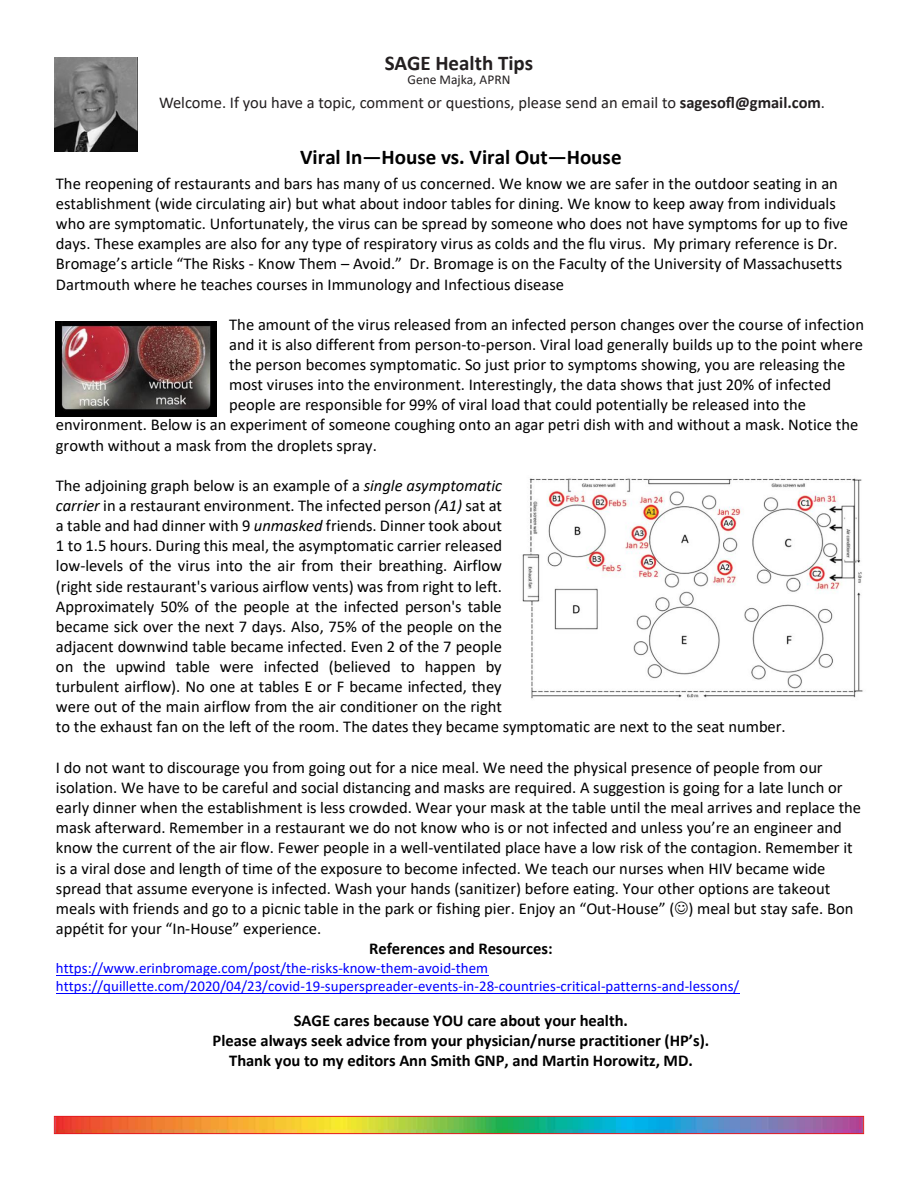
<style>
.page{position:relative;width:918px;height:1188px;background:#fff}
.page>*{position:absolute;margin:0;border:0;box-sizing:border-box;transform-origin:0 0}
.t1{font:700 24px "Calibri";color:#000}
.t2{font:700 21px "Calibri";color:#000}
.t3{font:700 21px "Calibri";color:#231f20}
.t4{font:16.5px/20.1px "Calibri";color:#000}
.t5{font:700 16.5px/20.1px "Calibri";color:#000;text-align:center}
.t6{font:16.5px "Calibri";color:#231f20}
.t7{font:15px/18.3px "Calibri";color:#00f}
.t8{font:13.5px "Calibri";color:#231f20}
.s1{font-weight:700}
.s2{font-style:italic}
</style>
<div class="page">
<img style="left:56px;top:1118px;width:806px;height:14px">
<div style="left:54px;top:1116px;width:810px;height:18px;border:1px solid #e51b21"></div>
<img style="left:54px;top:57px;width:84px;height:94px">
<hr style="left:56px;top:975px;width:432px;height:1px;background:#00f">
<hr style="left:56px;top:993px;width:684px;height:1px;background:#00f">
<img style="left:56px;top:321px;width:161px;height:95px">
<img style="left:522px;top:478px;width:341px;height:221px">
<p class="t1" style="left:369px;top:44px;width:186px">SAGE HEALTH TIPS</p>
<p class="t3" style="left:385px;top:48px;width:150px">SAGE Health Tips</p>
<p class="t8" style="left:408px;top:70px;width:104px">Gene Majka, APRN</p>
<p class="t6" style="left:159px;top:91px;width:668px">Welcome. If you have a topic, comment or questions, please send an email to <span class="s1">sagesofl@gmail.com</span>.</p>
<p class="t2" style="left:300px;top:142px;width:323px">Viral In—House vs. Viral Out—House</p>
<p class="t4" style="left:56px;top:173px;width:794px">The reopening of restaurants and bars has many of us concerned. We know we are safer in the outdoor seating in an establishment (wide circulating air) but what about indoor tables for dining. We know to keep away from individuals who are symptomatic. Unfortunately, the virus can be spread by someone who does not have symptoms for up to five days. These examples are also for any type of respiratory virus as colds and the flu virus. My primary reference is Dr.<br>Bromage’s article “The Risks - Know Them – Avoid.” Dr. Bromage is on the Faculty of the University of Massachusetts Dartmouth where he teaches courses in Immunology and Infectious disease</p>
<p class="t4" style="left:229px;top:314px;width:636px">The amount of the virus released from an infected person changes over the course of infection</p>
<p class="t4" style="left:229px;top:334px;width:635px">and it is also different from person-to-person. Viral load generally builds up to the point where</p>
<p class="t4" style="left:229px;top:354px;width:618px">the person becomes symptomatic. So just prior to symptoms showing, you are releasing the</p>
<p class="t4" style="left:229px;top:374px;width:603px">most viruses into the environment. Interestingly, the data shows that just 20% of infected</p>
<p class="t4" style="left:229px;top:394px;width:578px">people are responsible for 99% of viral load that could potentially be released into the</p>
<p class="t4" style="left:56px;top:415px;width:804px">environment. Below is an experiment of someone coughing onto an agar petri dish with and without a mask. Notice the</p>
<p class="t4" style="left:56px;top:435px;width:323px">growth without a mask from the droplets spray.</p>
<p class="t4" style="left:56px;top:475px;width:731px">The adjoining graph below is an example of a <span class="s2">single asymptomatic<br>carrier</span> in a restaurant environment. The infected person <span class="s2">(A1)</span> sat at<br>a table and had dinner with 9 <span class="s2">unmasked</span> friends. Dinner took about<br>1 to 1.5 hours. During this meal, the asymptomatic carrier released<br>low-levels of the virus into the air from their breathing. Airflow<br>(right side restaurant's various airflow vents) was from right to left.<br>Approximately 50% of the people at the infected person's table<br>became sick over the next 7 days. Also, 75% of the people on the<br>adjacent downwind table became infected. Even 2 of the 7 people<br>on the upwind table were infected (believed to happen by<br>turbulent airflow). No one at tables E or F became infected, they<br>were out of the main airflow from the air conditioner on the right<br>to the exhaust fan on the left of the room. The dates they became symptomatic are next to the seat number.</p>
<p class="t4" style="left:56px;top:757px;width:768px">I do not want to discourage you from going out for a nice meal. We need the physical presence of people from our</p>
<p class="t4" style="left:56px;top:777px;width:788px">isolation. We have to be careful and social distancing and masks are required. A suggestion is going for a late lunch or</p>
<p class="t4" style="left:56px;top:797px;width:807px">early dinner when the establishment is less crowded. Wear your mask at the table until the meal arrives and replace the</p>
<p class="t4" style="left:56px;top:817px;width:788px">mask afterward. Remember in a restaurant we do not know who is or not infected and unless you’re an engineer and</p>
<p class="t4" style="left:56px;top:837px;width:798px">know the current of the air flow. Fewer people in a well-ventilated place have a low risk of the contagion. Remember it</p>
<p class="t4" style="left:56px;top:858px;width:771px">is a viral dose and length of time of the exposure to become infected. We teach our nurses when HIV became wide</p>
<p class="t4" style="left:56px;top:878px;width:776px">spread that assume everyone is infected. Wash your hands (sanitizer) before eating. Your other options are takeout</p>
<p class="t4" style="left:56px;top:898px;width:799px">meals with friends and go to a picnic table in the park or fishing pier. Enjoy an “Out-House” (☺) meal but stay safe. Bon</p>
<p class="t4" style="left:56px;top:918px;width:267px">appétit for your “In-House” experience.</p>
<p class="t5" style="left:369px;top:938px;width:185px">References and Resources:</p>
<p class="t7" style="left:56px;top:959px;width:685px">https://www.erinbromage.com/post/the-risks-know-them-avoid-them https://quillette.com/2020/04/23/covid-19-superspreader-events-in-28-countries-critical-patterns-and-lessons/</p>
<p class="t5" style="left:213px;top:1010px;width:498px">SAGE cares because YOU care about your health.<br>Please always seek advice from your physician/nurse practitioner (HP’s).<br>Thank you to my editors Ann Smith GNP, and Martin Horowitz, MD.</p>
</div>
